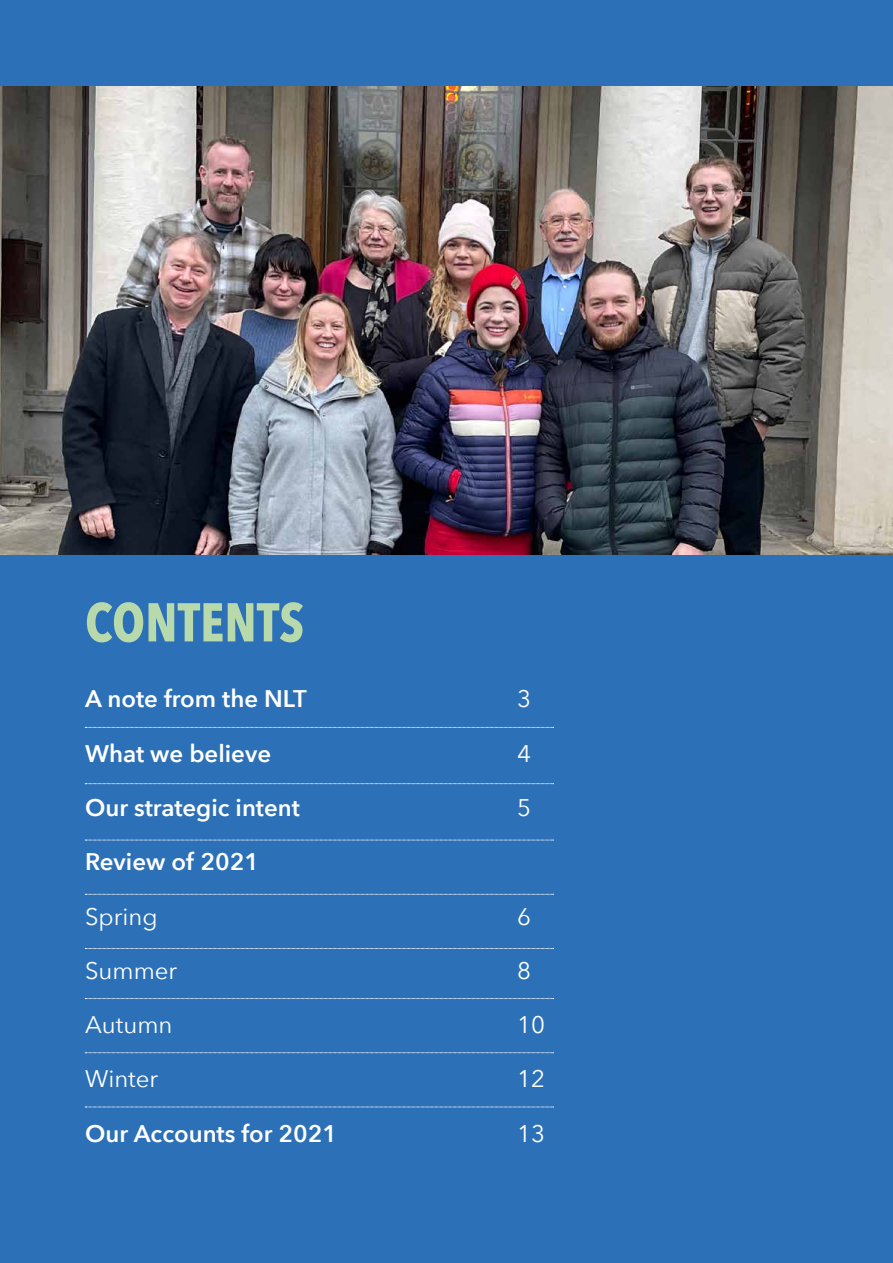
<style>
.page{position:relative;width:893px;height:1263px;background:#2c70b7}
.page>*{position:absolute;margin:0;border:0;box-sizing:border-box;transform-origin:0 0}
.t1{font:700 54px "Avenir Next Condensed";color:#b8d9ab}
.t2{font:600 24px "Avenir Next";color:#fff}
.t3{font:24px "Avenir Next";color:#fff}
</style>
<div class="page">
<img style="left:0;top:86px;width:893px;height:468px">
<svg style="left:85px;top:727px;width:469px;height:1px"></svg>
<svg style="left:85px;top:783px;width:469px;height:1px"></svg>
<svg style="left:85px;top:840px;width:469px;height:1px"></svg>
<svg style="left:85px;top:998px;width:469px;height:1px"></svg>
<svg style="left:85px;top:894px;width:469px;height:1px"></svg>
<svg style="left:85px;top:1052px;width:469px;height:1px"></svg>
<svg style="left:85px;top:948px;width:469px;height:1px"></svg>
<svg style="left:85px;top:1107px;width:469px;height:1px"></svg>
<h1 class="t1" style="left:85px;top:589px;width:221px">CONTENTS</h1>
<p class="t2" style="left:85px;top:678px;width:223px">A note from the NLT</p>
<p class="t3" style="left:517px;top:679px;width:15px">3</p>
<p class="t2" style="left:85px;top:733px;width:188px">What we believe</p>
<p class="t3" style="left:517px;top:733px;width:15px">4</p>
<p class="t2" style="left:85px;top:787px;width:216px">Our strategic intent</p>
<p class="t3" style="left:517px;top:787px;width:15px">5</p>
<p class="t2" style="left:85px;top:841px;width:175px">Review of 2021</p>
<p class="t3" style="left:85px;top:896px;width:74px">Spring</p>
<p class="t3" style="left:517px;top:896px;width:15px">6</p>
<p class="t3" style="left:85px;top:950px;width:94px">Summer</p>
<p class="t3" style="left:517px;top:950px;width:15px">8</p>
<p class="t3" style="left:85px;top:1004px;width:89px">Autumn</p>
<p class="t3" style="left:517px;top:1004px;width:29px">10</p>
<p class="t3" style="left:85px;top:1059px;width:75px">Winter</p>
<p class="t3" style="left:517px;top:1059px;width:29px">12</p>
<p class="t2" style="left:85px;top:1113px;width:254px">Our Accounts for 2021</p>
<p class="t3" style="left:517px;top:1113px;width:29px">13</p>
</div>
